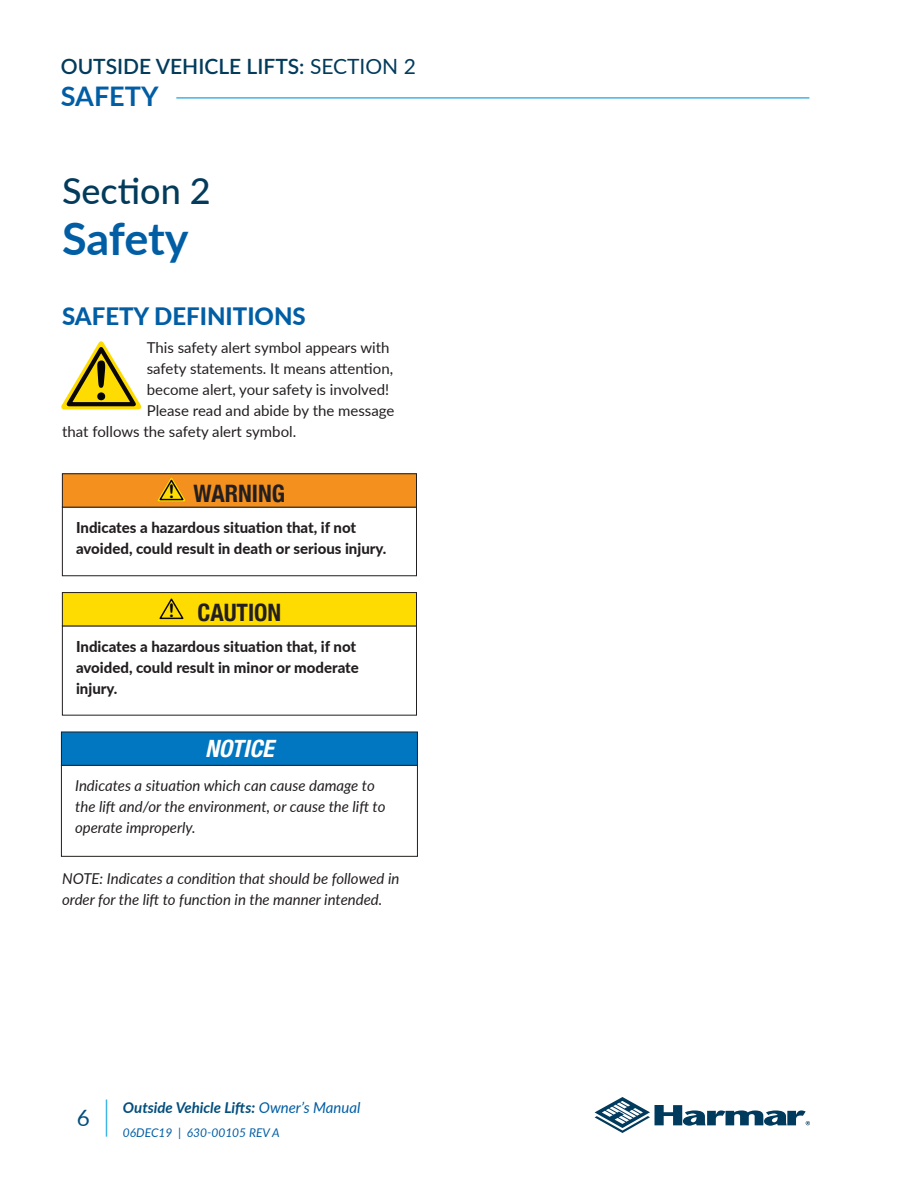
<style>
.page{position:relative;width:918px;height:1188px;background:#fff}
.page>*{position:absolute;margin:0;border:0;box-sizing:border-box;transform-origin:0 0}
.t1{font:53.85px "Arial Rounded MT Bold";color:#050504}
.Section_Header_-_Sta{font:700 45px "Lato";letter-spacing:-.005em;color:#015ea5}
.Section_Number_-_Sta{font:500 36px "Lato";color:#023b5b}
.t2{font:700 27px "Lato";color:#015ea5}
.Heading_1{font:800 24px "Lato";color:#015ea5}
.Safety_Label_Heading{font:700 condensed 24px "Helvetica Neue";color:#231f20}
.Notice_Heading{font:italic 700 condensed 24px "Helvetica Neue LT Std";color:#fff}
.t3{font:22.5px "Lato";color:#034e7d}
.t4{font:600 21px "Lato";color:#023b5b}
.t5{font:18.75px "Arial Rounded MT Bold";color:#050504}
.Body{font:15px "Lato";color:#231f20}
.Safety_Text{font:800 15px/21px "Lato";color:#231f20}
.Notice_Text{font:italic 15px/21px "Lato";color:#231f20}
.Note_Text{font:italic 15px/21px "Lato";color:#231f20}
.t6{font:italic 700 15px "Lato";color:#034e7d}
.t7{font:italic 12px "Lato";color:#015ea5}
.s1{font-weight:400}
.s2{font-weight:400;color:#015ea5}
</style>
<div class="page">
<svg style="left:595px;top:1097px;width:215px;height:36px"></svg>
<hr style="left:106px;top:1100px;width:1px;height:37px;background:#41b4e5">
<hr style="left:176px;top:97px;width:633px;height:2px;background:#41b4e5">
<div style="left:62px;top:507px;width:355px;height:69px;border:1px solid #231f20"></div>
<div style="left:62px;top:474px;width:355px;height:33px;background:#f4901d"></div>
<svg style="left:158px;top:478px;width:27px;height:24px"></svg>
<div style="left:62px;top:593px;width:355px;height:33px;background:#ffdc01"></div>
<div style="left:62px;top:592px;width:355px;height:34px;border:1px solid #231f20"></div>
<svg style="left:159px;top:598px;width:25px;height:22px"></svg>
<div style="left:61px;top:765px;width:357px;height:92px;border:1px solid #231f20"></div>
<div style="left:61px;top:732px;width:356px;height:33px;background:#0077c0"></div>
<div style="left:61px;top:732px;width:357px;height:34px;border:1px solid #231f20"></div>
<svg style="left:61px;top:341px;width:80px;height:69px"></svg>
<h3 class="t4" style="left:61px;top:51px;width:357px">OUTSIDE VEHICLE LIFTS: <span class="s1">SECTION 2</span></h3>
<h3 class="t2" style="left:61px;top:76px;width:99px">SAFETY</h3>
<p class="Section_Number_-_Sta" style="left:62px;top:165px;width:150px">Section 2</p>
<p class="Section_Header_-_Sta" style="left:62px;top:206px;width:128px">Safety</p>
<p class="Heading_1" style="left:62px;top:298px;width:245px">SAFETY DEFINITIONS</p>
<p class="Body" style="left:147px;top:336px;width:244px">This safety alert symbol appears with</p>
<p class="Body" style="left:147px;top:357px;width:248px">safety statements. It means attention,</p>
<p class="Body" style="left:147px;top:378px;width:244px">become alert, your safety is involved!</p>
<p class="Body" style="left:147px;top:399px;width:249px">Please read and abide by the message</p>
<p class="Body" style="left:62px;top:420px;width:236px">that follows the safety alert symbol.</p>
<p class="t1" style="left:92px;top:349px;width:19px">!</p>
<p class="t5" style="left:168px;top:480px;width:8px">!</p>
<p class="Safety_Label_Heading" style="left:194px;top:474px;width:93px">WARNING</p>
<p class="Safety_Text" style="left:76px;top:516px;width:312px">Indicates a hazardous situation that, if not avoided, could result in death or serious injury.</p>
<p class="t5" style="left:168px;top:599px;width:8px">!</p>
<p class="Safety_Label_Heading" style="left:197px;top:592px;width:85px">CAUTION</p>
<p class="Safety_Text" style="left:76px;top:635px;width:284px">Indicates a hazardous situation that, if not avoided, could result in minor or moderate injury.</p>
<p class="Notice_Heading" style="left:205px;top:734px;width:70px">NOTICE</p>
<p class="Notice_Text" style="left:75px;top:774px;width:312px">Indicates a situation which can cause damage to the lift and/or the environment, or cause the lift to operate improperly.</p>
<p class="Note_Text" style="left:62px;top:867px;width:339px">NOTE: Indicates a condition that should be followed in order for the lift to function in the manner intended.</p>
<h3 class="t3" style="left:77px;top:1101px;width:15px">6</h3>
<p class="t6" style="left:123px;top:1096px;width:239px">Outside Vehicle Lifts: <span class="s2">Owner’s Manual</span></p>
<p class="t7" style="left:123px;top:1124px;width:158px">06DEC19 | 630-00105 REV A</p>
</div>
